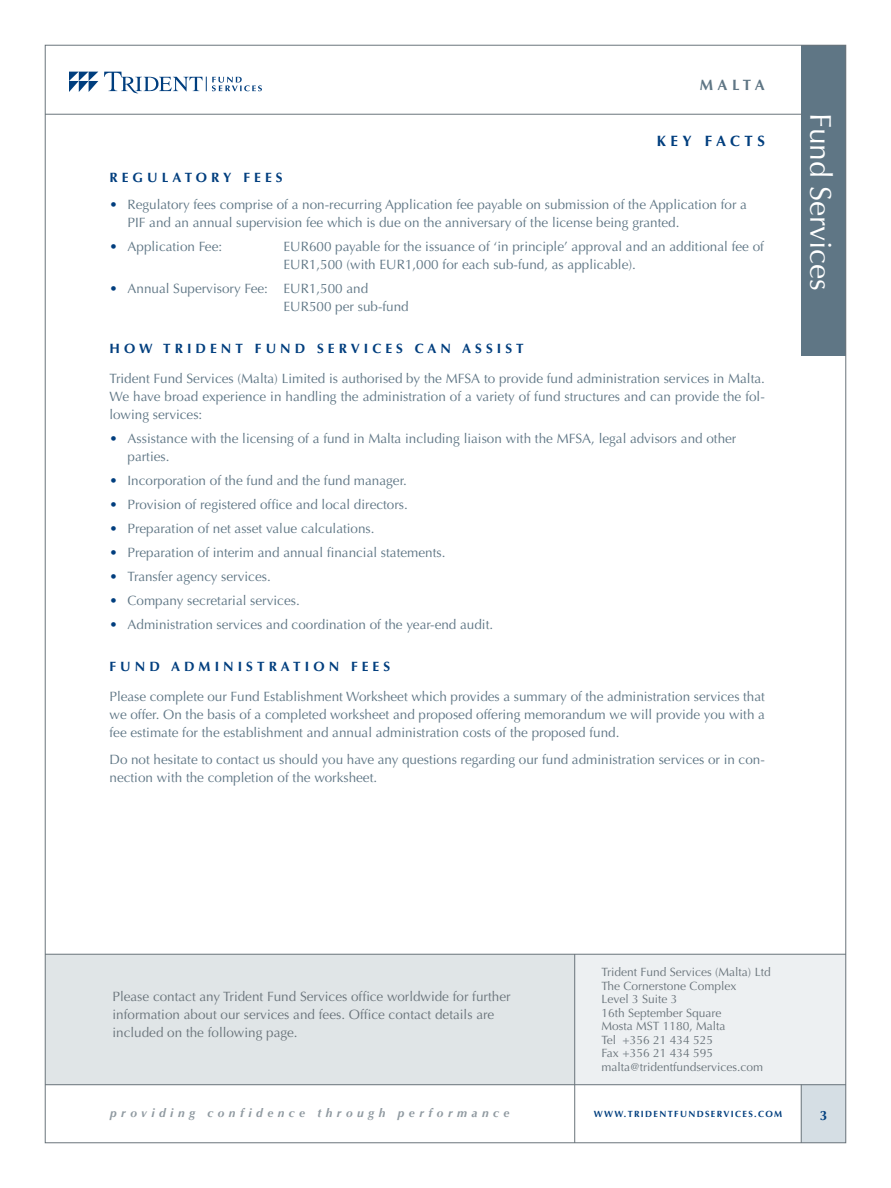
<style>
.page{position:relative;width:891px;height:1188px;background:#fff}
.page>*{position:absolute;margin:0;border:0;box-sizing:border-box;transform-origin:0 0}
.t1{font:30px "Optima LT Std";color:#fff}
.t2{font:700 15px "Optima LT Std";letter-spacing:.3em;color:#003e7e}
.t3{font:700 15px "Optima LT Std";letter-spacing:.27em;color:#5f7685}
.t4{font:13.5px/18px "Optima LT Std";color:#5f7685}
.t5{font:13.5px/18px "Optima LT Std";color:#6a747b}
.t6{font:700 13.5px "Optima LT Std";letter-spacing:.3em;color:#003e7e}
.t7{font:12px/13.5px "Optima LT Std";color:#6a747b}
.t8{font:italic 700 12px "Optima LT Std";letter-spacing:.37em;color:#909aa1}
.t9{font:700 9px "Optima LT Std";letter-spacing:.15em;color:#003e7e}
.s1{color:#003e7e}
</style>
<div class="page">
<div style="left:45px;top:954px;width:801px;height:130px;background:#edf0f2"></div>
<div style="left:45px;top:954px;width:530px;height:130px;background:#e0e5e7"></div>
<div style="left:801px;top:1084px;width:45px;height:59px;background:#d5dee4"></div>
<div style="left:801px;top:45px;width:45px;height:311px;background:#5f7685"></div>
<hr style="left:45px;top:1084px;width:801px;height:1px;background:#6a747b">
<hr style="left:801px;top:1084px;width:1px;height:59px;background:#6a747b">
<hr style="left:45px;top:114px;width:756px;height:1px;background:#6a747b">
<svg style="left:69px;top:72px;width:29px;height:20px"></svg>
<svg style="left:104px;top:72px;width:158px;height:22px"></svg>
<hr style="left:45px;top:954px;width:801px;height:1px;background:#6a747b">
<hr style="left:574px;top:954px;width:1px;height:189px;background:#6a747b">
<p class="t3" style="left:700px;top:76px;width:67px">MALTA</p>
<p class="t2" style="left:657px;top:132px;width:110px">KEY FACTS</p>
<p class="t6" style="left:110px;top:170px;width:175px">REG ULATORY F EES</p>
<p class="t4" style="left:127px;top:196px;width:621px;text-indent:-18px"><span class="s1">•</span> Regulatory fees comprise of a non-recurring Application fee payable on submission of the Application for a<br>PIF and an annual supervision fee which is due on the anniversary of the license being granted.</p>
<p class="t4" style="left:110px;top:238px;width:114px"><span class="s1">•</span> Application Fee:</p>
<p class="t4" style="left:284px;top:238px;width:482px">EUR600 payable for the issuance of ‘in principle’ approval and an additional fee of<br>EUR1,500 (with EUR1,000 for each sub-fund, as applicable).</p>
<p class="t4" style="left:284px;top:280px;width:127px;text-indent:-174px"><span class="s1">•</span> Annual Supervisory Fee: EUR1,500 and<br>EUR500 per sub-fund</p>
<p class="t6" style="left:110px;top:341px;width:416px">H OW TRIDENT FUND SERVICES CAN ASSIST</p>
<p class="t4" style="left:110px;top:370px;width:657px;text-align:justify">Trident Fund Services (Malta) Limited is authorised by the MFSA to provide fund administration services in Malta.<br>We have broad experience in handling the administration of a variety of fund structures and can provide the fol&shy;lowing services:</p>
<p class="t4" style="left:127px;top:430px;width:610px;text-indent:-18px"><span class="s1">•</span> Assistance with the licensing of a fund in Malta including liaison with the MFSA, legal advisors and other parties.</p>
<p class="t4" style="left:110px;top:472px;width:299px"><span class="s1">•</span> Incorporation of the fund and the fund manager.</p>
<p class="t4" style="left:110px;top:496px;width:300px"><span class="s1">•</span> Provision of registered office and local directors.</p>
<p class="t4" style="left:110px;top:520px;width:267px"><span class="s1">•</span> Preparation of net asset value calculations.</p>
<p class="t4" style="left:110px;top:544px;width:337px"><span class="s1">•</span> Preparation of interim and annual financial statements.</p>
<p class="t4" style="left:110px;top:568px;width:163px"><span class="s1">•</span> Transfer agency services.</p>
<p class="t4" style="left:110px;top:592px;width:192px"><span class="s1">•</span> Company secretarial services.</p>
<p class="t4" style="left:110px;top:616px;width:385px"><span class="s1">•</span> Administration services and coordination of the year-end audit.</p>
<p class="t6" style="left:110px;top:659px;width:282px">FUND ADMINISTRATION F EES</p>
<p class="t4" style="left:110px;top:688px;width:657px;text-align:justify">Please complete our Fund Establishment Worksheet which provides a summary of the administration services that we offer. On the basis of a completed worksheet and proposed offering memorandum we will provide you with a fee estimate for the establishment and annual administration costs of the proposed fund.</p>
<p class="t4" style="left:110px;top:751px;width:657px">Do not hesitate to contact us should you have any questions regarding our fund administration services or in con&shy;nection with the completion of the worksheet.</p>
<h1 class="t1" style="left:838px;top:112px;width:180px;rotate:90deg">Fund Services</h1>
<p class="t5" style="left:112px;top:988px;width:400px">Please contact any Trident Fund Services office worldwide for further information about our services and fees. Office contact details are included on the following page.</p>
<p class="t7" style="left:602px;top:966px;width:171px">Trident Fund Services (Malta) Ltd<br>The Cornerstone Complex<br>Level 3 Suite 3<br>16th September Square<br>Mosta MST 1180, Malta<br>Tel +356 21 434 525<br>Fax +356 21 434 595 malta@tridentfundservices.com</p>
<p class="t8" style="left:110px;top:1106px;width:401px">providing confidence through performance</p>
<p class="t9" style="left:594px;top:1108px;width:190px">WWW.TRIDENTFUNDSERVICES.COM</p>
<p class="t6" style="left:820px;top:1107px;width:9px">3</p>
</div>
